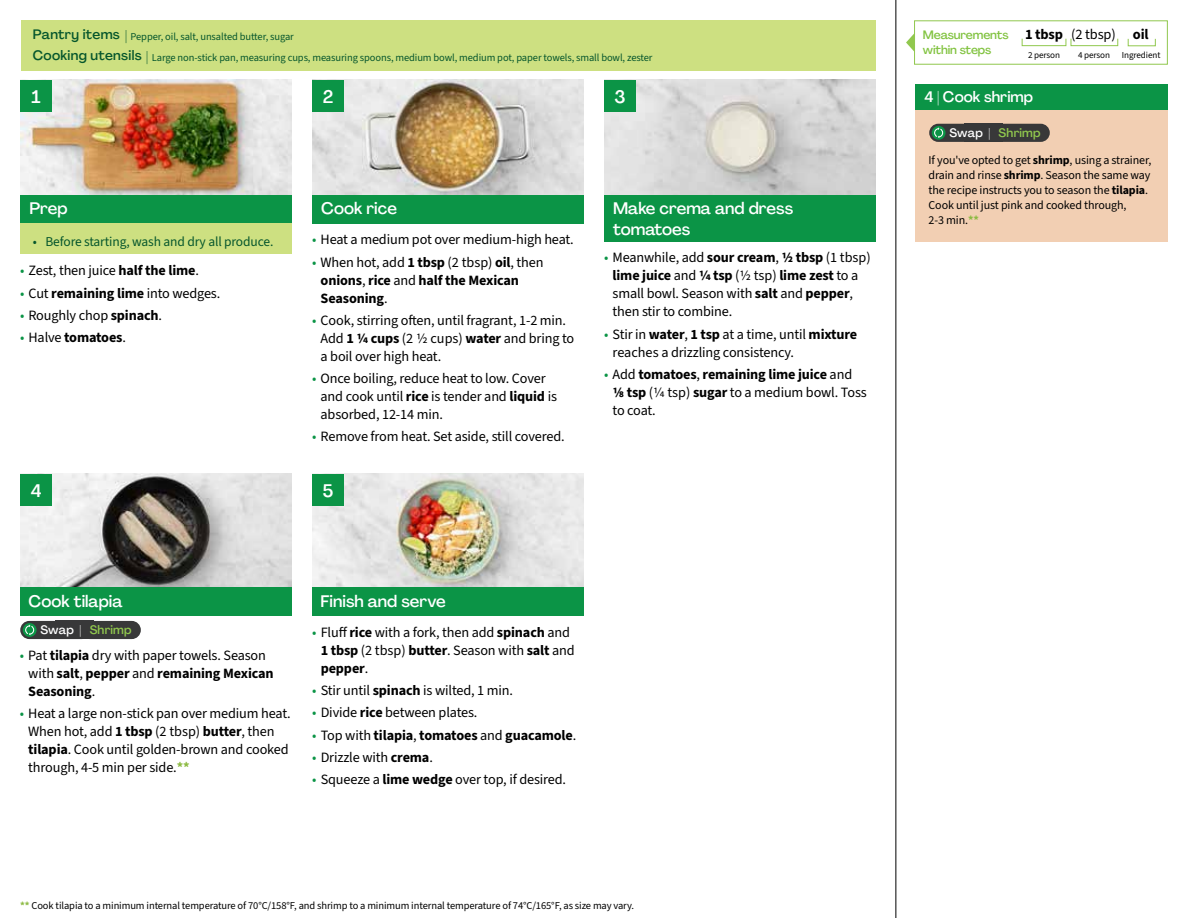
<style>
.page{position:relative;width:1188px;height:918px;background:#fff}
.page>*{position:absolute;margin:0;border:0;box-sizing:border-box;transform-origin:0 0}
.t1{font:500 18px "Agrandir";color:#fff}
.t2{font:500 16.5px/21.1px "Agrandir";color:#fff}
.t3{font:500 15px "Agrandir";color:#fff}
.t4{font:700 14.4px "Source Sans 3";letter-spacing:-.01em;color:#000}
.t5{font:14.25px/18px "Source Sans 3";letter-spacing:-.01em;color:#000}
.t6{font:700 14.25px/18px "Source Sans 3";letter-spacing:-.01em;color:#000}
.t7{font:13.5px "Source Sans 3";letter-spacing:-.01em;color:#05562c}
.t8{font:500 13.5px "Agrandir";letter-spacing:.025em;color:#05562c}
.t9{font:500 12.15px "Agrandir";letter-spacing:.015em;color:#91c84e}
.t10{font:12px/15px "Source Sans 3";letter-spacing:-.01em;color:#000}
.t11{font:500 12px/15.8px "Agrandir";letter-spacing:-.01em;color:#82c341}
.t12{font:10.5px "Source Sans 3";letter-spacing:-.01em;color:#05562c}
.t13{font:10.5px "Source Sans 3";letter-spacing:-.01em;color:#000}
.t14{font:9.15px "Source Sans 3";letter-spacing:-.01em;color:#000}
.s1{font-family:"Agrandir";font-weight:500;font-size:13.5px}
.s2{color:#0b9446}
.s3{font-weight:700}
.s4{font-weight:400;color:#0b9446}
.s5{font-weight:400}
.s6{color:#fff}
.s7{font-weight:700;color:#8cba42}
</style>
<div class="page">
<img style="left:20px;top:474px;width:272px;height:113px">
<img style="left:312px;top:474px;width:272px;height:113px">
<img style="left:20px;top:80px;width:272px;height:115px">
<img style="left:312px;top:80px;width:272px;height:115px">
<img style="left:604px;top:80px;width:272px;height:115px">
<div style="left:312px;top:195px;width:272px;height:29px;background:#0b9446"></div>
<div style="left:20px;top:195px;width:272px;height:29px;background:#0b9446"></div>
<div style="left:20px;top:587px;width:272px;height:29px;background:#0b9446"></div>
<div style="left:312px;top:587px;width:272px;height:29px;background:#0b9446"></div>
<div style="left:604px;top:195px;width:272px;height:46px;background:#0b9446"></div>
<div style="left:21px;top:20px;width:855px;height:51px;background:#cde081"></div>
<div style="left:20px;top:224px;width:272px;height:30px;background:#cde081"></div>
<hr style="left:896px;top:0;width:1px;height:918px;background:#000">
<div style="left:20px;top:474px;width:32px;height:32px;background:#0b9446"></div>
<div style="left:20px;top:80px;width:32px;height:32px;background:#0b9446"></div>
<div style="left:312px;top:474px;width:32px;height:32px;background:#0b9446"></div>
<div style="left:312px;top:80px;width:32px;height:32px;background:#0b9446"></div>
<div style="left:604px;top:80px;width:32px;height:32px;background:#0b9446"></div>
<div style="left:914px;top:20px;width:254px;height:45px;border:1px solid #91c84e"></div>
<div style="left:1022px;top:38px;width:44px;height:8px;border:1px solid #91c84e"></div>
<div style="left:1071px;top:38px;width:47px;height:8px;border:1px solid #91c84e"></div>
<div style="left:1128px;top:38px;width:28px;height:8px;border:1px solid #91c84e"></div>
<svg style="left:906px;top:33px;width:9px;height:19px"></svg>
<div style="left:55px;top:621px;width:38px;height:18px;background:#383839"></div>
<div style="left:20px;top:621px;width:71px;height:18px;background:#383839;border-radius:9px"></div>
<svg style="left:23px;top:623px;width:14px;height:14px"></svg>
<svg style="left:25px;top:625px;width:9px;height:10px"></svg>
<div style="left:81px;top:621px;width:60px;height:18px;background:#383839;border-radius:9px"></div>
<div style="left:916px;top:110px;width:252px;height:131px;background:#f2cfb3"></div>
<div style="left:916px;top:84px;width:252px;height:26px;background:#0b9446"></div>
<div style="left:964px;top:124px;width:38px;height:18px;background:#383839"></div>
<div style="left:929px;top:124px;width:71px;height:18px;background:#383839;border-radius:9px"></div>
<svg style="left:932px;top:126px;width:14px;height:14px"></svg>
<svg style="left:934px;top:127px;width:9px;height:11px"></svg>
<div style="left:990px;top:124px;width:60px;height:18px;background:#383839;border-radius:9px"></div>
<p class="t12" style="left:33px;top:30px;width:263px"><span class="s1">Pantry items |</span> Pepper, oil, salt, unsalted butter, sugar</p>
<p class="t8" style="left:33px;top:47px;width:110px">Cooking utensils</p>
<p class="t12" style="left:146px;top:51px;width:508px"><span class="s1">|</span> Large non-stick pan, measuring cups, measuring spoons, medium bowl, medium pot, paper towels, small bowl, zester</p>
<p class="t1" style="left:32px;top:86px;width:11px">1</p>
<p class="t1" style="left:323px;top:86px;width:12px">2</p>
<p class="t1" style="left:614px;top:85px;width:13px">3</p>
<p class="t2" style="left:29px;top:198px;width:40px">Prep</p>
<p class="t7" style="left:33px;top:233px;width:242px">• Before starting, wash and dry all produce.</p>
<p class="t5" style="left:20px;top:262px;width:180px"><span class="s2">•</span> Zest, then juice <span class="s3">half the lime</span>.</p>
<p class="t5" style="left:20px;top:284px;width:202px"><span class="s2">•</span> Cut <span class="s3">remaining lime</span> into wedges.</p>
<p class="t5" style="left:20px;top:306px;width:144px"><span class="s2">•</span> Roughly chop <span class="s3">spinach</span>.</p>
<p class="t6" style="left:20px;top:329px;width:108px"><span class="s4">•</span> <span class="s5">Halve</span> tomatoes<span class="s5">.</span></p>
<p class="t2" style="left:321px;top:198px;width:77px">Cook rice</p>
<p class="t2" style="left:613px;top:198px;width:182px">Make crema and dress tomatoes</p>
<p class="t5" style="left:312px;top:231px;width:263px"><span class="s2">•</span> Heat a medium pot over medium-high heat.</p>
<p class="t6" style="left:321px;top:253px;width:225px;text-indent:-9px"><span class="s4">•</span> <span class="s5">When hot, add</span> 1 tbsp <span class="s5">(2 tbsp)</span> oil<span class="s5">, then </span>onions<span class="s5">,</span> rice <span class="s5">and</span> half the Mexican<br>Seasoning<span class="s5">.</span></p>
<p class="t5" style="left:321px;top:311px;width:255px;text-indent:-9px"><span class="s2">•</span> Cook, stirring often, until fragrant, 1-2 min.<br>Add <span class="s3">1 1/4 cups</span> (2 1/2 cups) <span class="s3">water</span> and bring to a boil over high heat.</p>
<p class="t5" style="left:321px;top:369px;width:238px;text-indent:-9px"><span class="s2">•</span> Once boiling, reduce heat to low. Cover and cook until <span class="s3">rice</span> is tender and <span class="s3">liquid</span> is absorbed, 12-14 min.</p>
<p class="t5" style="left:312px;top:428px;width:254px"><span class="s2">•</span> Remove from heat. Set aside, still covered.</p>
<p class="t5" style="left:613px;top:249px;width:260px;text-indent:-9px"><span class="s2">•</span> Meanwhile, add <span class="s3">sour cream</span>, <span class="s3">1/2 tbsp</span> (1 tbsp) <span class="s3">lime juice</span> and <span class="s3">1/4 tsp</span> (1/2 tsp) <span class="s3">lime zest</span> to a small bowl. Season with <span class="s3">salt</span> and <span class="s3">pepper</span>, then stir to combine.</p>
<p class="t5" style="left:613px;top:325px;width:246px;text-indent:-9px"><span class="s2">•</span> Stir in <span class="s3">water</span>, <span class="s3">1 tsp</span> at a time, until <span class="s3">mixture </span>reaches a drizzling consistency.</p>
<p class="t5" style="left:613px;top:365px;width:256px;text-indent:-9px"><span class="s2">•</span> Add <span class="s3">tomatoes</span>, <span class="s3">remaining lime juice</span> and<br><span class="s3">1/8 tsp</span> (1/4 tsp) <span class="s3">sugar</span> to a medium bowl. Toss to coat.</p>
<p class="t1" style="left:31px;top:479px;width:12px">4</p>
<p class="t1" style="left:323px;top:479px;width:12px">5</p>
<p class="t2" style="left:29px;top:590px;width:96px">Cook tilapia</p>
<p class="t2" style="left:321px;top:590px;width:127px">Finish and serve</p>
<p class="t9" style="left:41px;top:623px;width:93px"><span class="s6">Swap |</span> Shrimp</p>
<p class="t6" style="left:28px;top:647px;width:247px;text-indent:-9px"><span class="s4">•</span> <span class="s5">Pat</span> tilapia <span class="s5">dry with paper towels. Season with</span> salt<span class="s5">,</span> pepper <span class="s5">and</span> remaining Mexican<br>Seasoning<span class="s5">.</span></p>
<p class="t5" style="left:28px;top:705px;width:264px;text-indent:-9px"><span class="s2">•</span> Heat a large non-stick pan over medium heat.<br>When hot, add <span class="s3">1 tbsp</span> (2 tbsp) <span class="s3">butter</span>, then <span class="s3">tilapia</span>. Cook until golden-brown and cooked through, 4-5 min per side.<span class="s7">**</span></p>
<p class="t5" style="left:321px;top:623px;width:256px;text-indent:-9px"><span class="s2">•</span> Fluff <span class="s3">rice</span> with a fork, then add <span class="s3">spinach</span> and<br><span class="s3">1 tbsp</span> (2 tbsp) <span class="s3">butter</span>. Season with <span class="s3">salt</span> and <span class="s3">pepper</span>.</p>
<p class="t5" style="left:312px;top:681px;width:202px"><span class="s2">•</span> Stir until <span class="s3">spinach</span> is wilted, 1 min.</p>
<p class="t5" style="left:312px;top:704px;width:167px"><span class="s2">•</span> Divide <span class="s3">rice</span> between plates.</p>
<p class="t6" style="left:312px;top:726px;width:266px"><span class="s4">•</span> <span class="s5">Top with</span> tilapia<span class="s5">,</span> tomatoes <span class="s5">and</span> guacamole<span class="s5">.</span></p>
<p class="t5" style="left:312px;top:748px;width:122px"><span class="s2">•</span> Drizzle with <span class="s3">crema</span>.</p>
<p class="t5" style="left:312px;top:770px;width:255px"><span class="s2">•</span> Squeeze a <span class="s3">lime wedge</span> over top, if desired.</p>
<p class="t13" style="left:20px;top:898px;width:616px"><span class="s7">**</span> Cook tilapia to a minimum internal temperature of 70°C/158°F, and shrimp to a minimum internal temperature of 74°C/165°F, as size may vary.</p>
<p class="t11" style="left:923px;top:26px;width:87px">Measurements within steps</p>
<p class="t4" style="left:1025px;top:25px;width:125px">1 tbsp <span class="s5">(2 tbsp)</span> oil</p>
<p class="t14" style="left:1028px;top:49px;width:34px">2 person</p>
<p class="t14" style="left:1078px;top:49px;width:34px">4 person</p>
<p class="t14" style="left:1122px;top:49px;width:40px">Ingredient</p>
<p class="t3" style="left:924px;top:88px;width:110px">4 | Cook shrimp</p>
<p class="t9" style="left:950px;top:125px;width:93px"><span class="s6">Swap |</span> Shrimp</p>
<p class="t10" style="left:929px;top:153px;width:224px">If you've opted to get <span class="s3">shrimp</span>, using a strainer, drain and rinse <span class="s3">shrimp</span>. Season the same way the recipe instructs you to season the <span class="s3">tilapia</span>.<br>Cook until just pink and cooked through,<br>2-3 min.<span class="s7">**</span></p>
</div>
